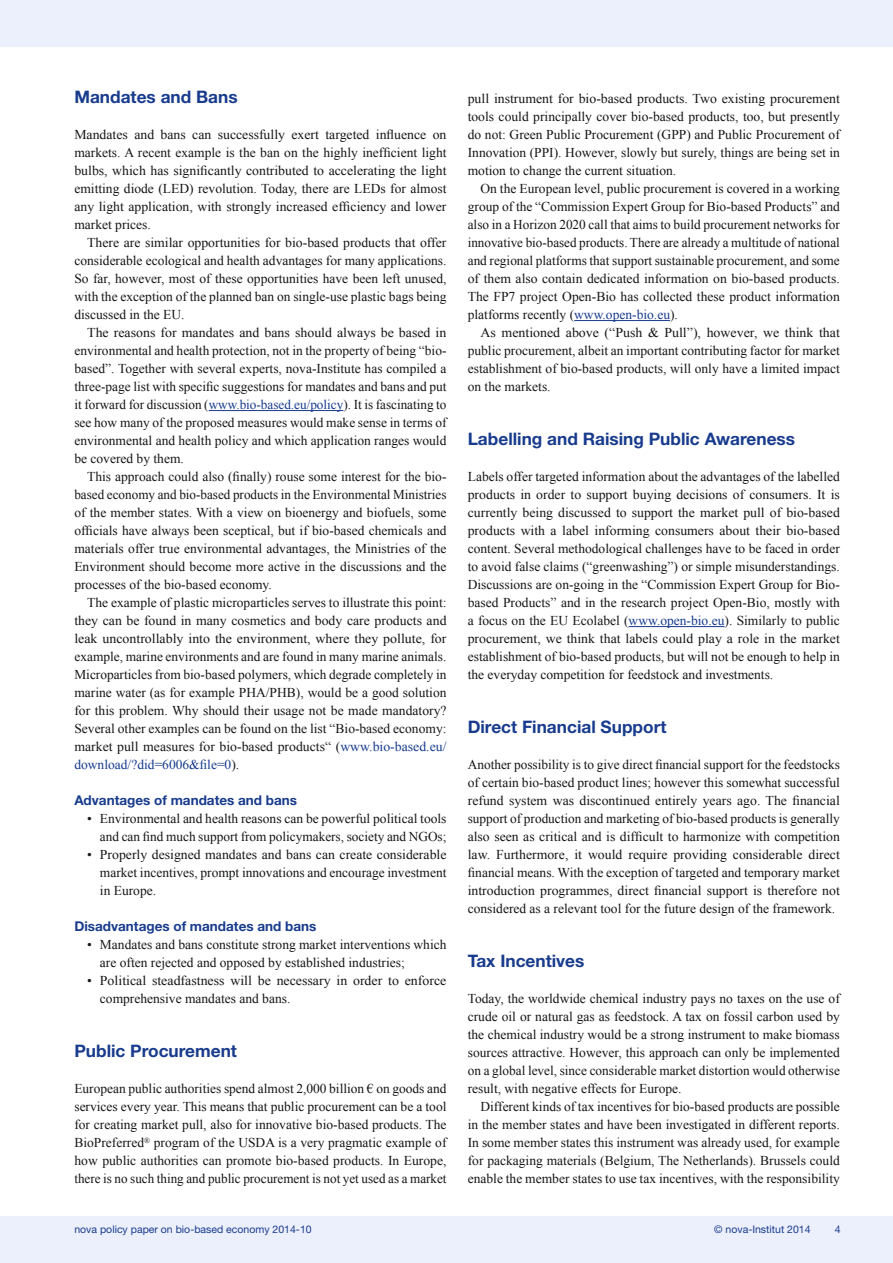
<style>
.page{position:relative;width:893px;height:1263px;background:#fff}
.page>*{position:absolute;margin:0;border:0;box-sizing:border-box;transform-origin:0 0}
.t1{font:700 17.25px "Helvetica Neue";color:#183b8d}
.t2{font:13.5px/18px "Times New Roman";color:#151616;text-align:justify}
.t3{font:700 13.5px "Helvetica Neue";color:#183b8d}
.t4{font:10.5px "Helvetica Neue";color:#183b8d}
.s1{color:#183b8d}
</style>
<div class="page">
<div style="left:0;top:1216px;width:893px;height:47px;background:#ecf0fc"></div>
<div style="left:0;top:0;width:893px;height:47px;background:#ecf0fc"></div>
<hr style="left:209px;top:410px;width:134px;height:1px;background:#183b8d">
<hr style="left:574px;top:320px;width:96px;height:1px;background:#183b8d">
<hr style="left:629px;top:626px;width:95px;height:1px;background:#183b8d">
<p class="t1" style="left:74px;top:86px;width:165px">Mandates and Bans</p>
<p class="t2" style="left:74px;top:125px;width:374px">Mandates and bans can successfully exert targeted influence on markets. A recent example is the ban on the highly inefficient light bulbs, which has significantly contributed to accelerating the light emitting diode (LED) revolution. Today, there are LEDs for almost any light application, with strongly increased efficiency and lower market prices.</p>
<p class="t2" style="left:74px;top:233px;width:374px;text-indent:13px">There are similar opportunities for bio-based products that offer considerable ecological and health advantages for many applications.<br>So far, however, most of these opportunities have been left unused, with the exception of the planned ban on single-use plastic bags being discussed in the EU.</p>
<p class="t2" style="left:74px;top:323px;width:374px;text-indent:13px">The reasons for mandates and bans should always be based in environmental and health protection, not in the property of being “bio&shy;based”. Together with several experts, nova-Institute has compiled a three-page list with specific suggestions for mandates and bans and put it forward for discussion (<span class="s1">www.bio-based.eu/policy</span>). It is fascinating to see how many of the proposed measures would make sense in terms of environmental and health policy and which application ranges would be covered by them.</p>
<p class="t2" style="left:74px;top:467px;width:374px;text-indent:13px">This approach could also (finally) rouse some interest for the bio&shy;based economy and bio-based products in the Environmental Ministries of the member states. With a view on bioenergy and biofuels, some officials have always been sceptical, but if bio-based chemicals and materials offer true environmental advantages, the Ministries of the Environment should become more active in the discussions and the processes of the bio-based economy.</p>
<p class="t2" style="left:74px;top:593px;width:374px;text-indent:13px">The example of plastic microparticles serves to illustrate this point: they can be found in many cosmetics and body care products and leak uncontrollably into the environment, where they pollute, for example, marine environments and are found in many marine animals.<br>Microparticles from bio-based polymers, which degrade completely in marine water (as for example PHA/PHB), would be a good solution for this problem. Why should their usage not be made mandatory?<br>Several other examples can be found on the list “Bio-based economy: market pull measures for bio-based products“ (<span class="s1">www.bio-based.eu/ download/?did=6006&amp;file=0</span>).</p>
<p class="t3" style="left:74px;top:792px;width:224px">Advantages of mandates and bans</p>
<p class="t2" style="left:87px;top:809px;width:361px;text-align:right">• Environmental and health reasons can be powerful political tools and can find much support from policymakers, society and NGOs;</p>
<p class="t2" style="left:100px;top:845px;width:348px;text-indent:-13px">• Properly designed mandates and bans can create considerable market incentives, prompt innovations and encourage investment in Europe.</p>
<p class="t3" style="left:74px;top:918px;width:244px">Disadvantages of mandates and bans</p>
<p class="t2" style="left:100px;top:935px;width:348px;text-indent:-13px">• Mandates and bans constitute strong market interventions which are often rejected and opposed by established industries;</p>
<p class="t2" style="left:100px;top:971px;width:348px;text-indent:-13px">• Political steadfastness will be necessary in order to enforce comprehensive mandates and bans.</p>
<p class="t1" style="left:74px;top:1040px;width:164px">Public Procurement</p>
<p class="t2" style="left:74px;top:1079px;width:374px">European public authorities spend almost 2,000 billion € on goods and services every year. This means that public procurement can be a tool for creating market pull, also for innovative bio-based products. The BioPreferred<sup>®</sup> program of the USDA is a very pragmatic example of how public authorities can promote bio-based products. In Europe, there is no such thing and public procurement is not yet used as a market</p>
<p class="t2" style="left:468px;top:89px;width:374px">pull instrument for bio-based products. Two existing procurement tools could principally cover bio-based products, too, but presently do not: Green Public Procurement (GPP) and Public Procurement of Innovation (PPI). However, slowly but surely, things are being set in motion to change the current situation.</p>
<p class="t2" style="left:468px;top:179px;width:374px;text-indent:13px">On the European level, public procurement is covered in a working group of the “Commission Expert Group for Bio-based Products” and also in a Horizon 2020 call that aims to build procurement networks for innovative bio-based products. There are already a multitude of national and regional platforms that support sustainable procurement, and some of them also contain dedicated information on bio-based products.<br>The FP7 project Open-Bio has collected these product information platforms recently (<span class="s1">www.open-bio.eu</span>).</p>
<p class="t2" style="left:468px;top:323px;width:374px;text-indent:13px">As mentioned above (“Push &amp; Pull”), however, we think that public procurement, albeit an important contributing factor for market establishment of bio-based products, will only have a limited impact on the markets.</p>
<p class="t1" style="left:468px;top:428px;width:329px">Labelling and Raising Public Awareness</p>
<p class="t2" style="left:468px;top:467px;width:374px">Labels offer targeted information about the advantages of the labelled products in order to support buying decisions of consumers. It is currently being discussed to support the market pull of bio-based products with a label informing consumers about their bio-based content. Several methodological challenges have to be faced in order to avoid false claims (“greenwashing”) or simple misunderstandings.<br>Discussions are on-going in the “Commission Expert Group for Bio&shy;based Products” and in the research project Open-Bio, mostly with a focus on the EU Ecolabel (<span class="s1">www.open-bio.eu</span>). Similarly to public procurement, we think that labels could play a role in the market establishment of bio-based products, but will not be enough to help in the everyday competition for feedstock and investments.</p>
<p class="t1" style="left:468px;top:716px;width:200px">Direct Financial Support</p>
<p class="t2" style="left:468px;top:755px;width:374px">Another possibility is to give direct financial support for the feedstocks of certain bio-based product lines; however this somewhat successful refund system was discontinued entirely years ago. The financial support of production and marketing of bio-based products is generally also seen as critical and is difficult to harmonize with competition law. Furthermore, it would require providing considerable direct financial means. With the exception of targeted and temporary market introduction programmes, direct financial support is therefore not considered as a relevant tool for the future design of the framework.</p>
<p class="t1" style="left:468px;top:950px;width:118px">Tax Incentives</p>
<p class="t2" style="left:468px;top:989px;width:374px">Today, the worldwide chemical industry pays no taxes on the use of crude oil or natural gas as feedstock. A tax on fossil carbon used by the chemical industry would be a strong instrument to make biomass sources attractive. However, this approach can only be implemented on a global level, since considerable market distortion would otherwise result, with negative effects for Europe.</p>
<p class="t2" style="left:468px;top:1097px;width:374px;text-indent:13px">Different kinds of tax incentives for bio-based products are possible in the member states and have been investigated in different reports.<br>In some member states this instrument was already used, for example for packaging materials (Belgium, The Netherlands). Brussels could enable the member states to use tax incentives, with the responsibility</p>
<p class="t4" style="left:74px;top:1223px;width:239px">nova policy paper on bio-based economy 2014-10</p>
<p class="t4" style="left:714px;top:1223px;width:98px">© nova-Institut 2014</p>
<p class="t4" style="left:835px;top:1223px;width:7px">4</p>
</div>
